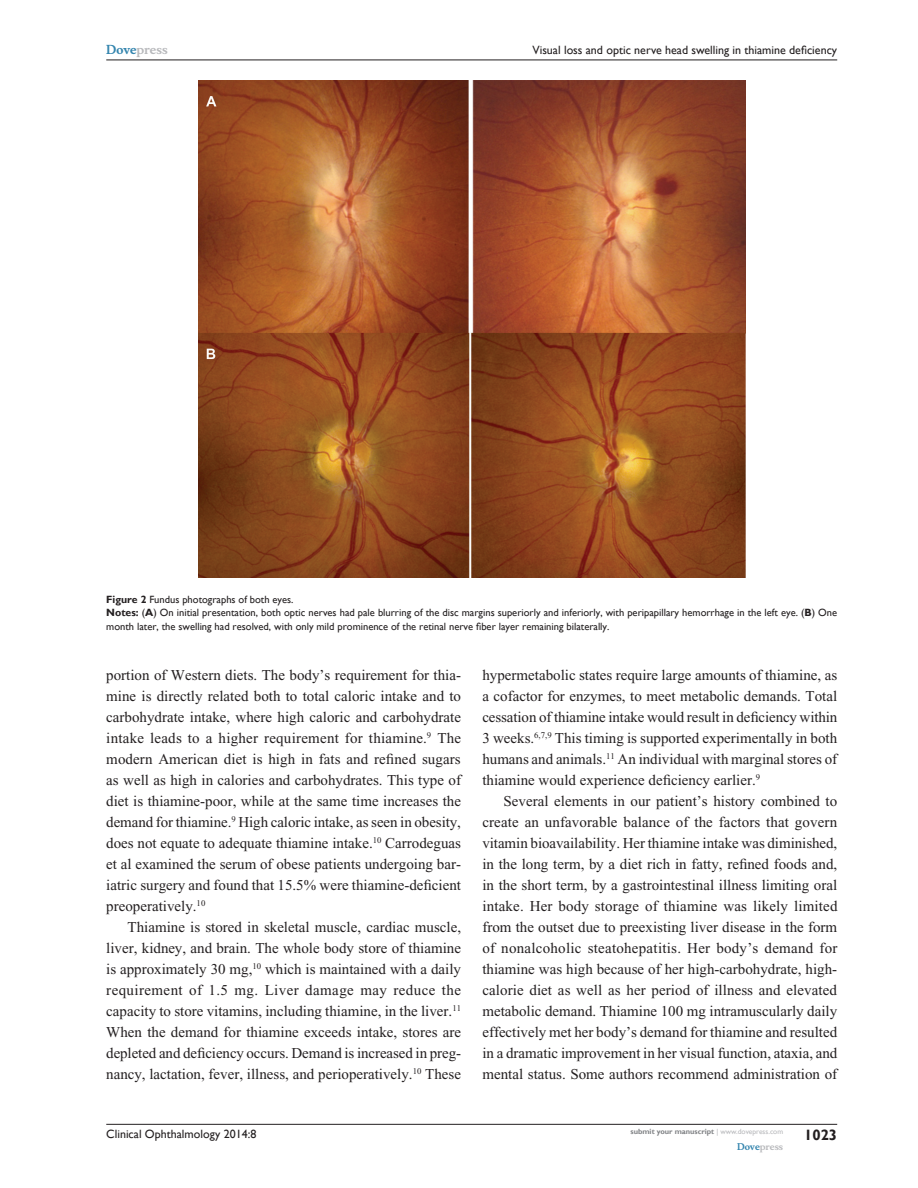
<style>
.page{position:relative;width:918px;height:1188px;background:#fff}
.page>*{position:absolute;margin:0;border:0;box-sizing:border-box;transform-origin:0 0}
.Tx{font:15px/21px "Times New Roman";color:#231f20;text-align:justify}
.RunFolio-R{font:700 15px "Gill Sans";color:#231f20}
.RunH-R{font:12px "Gill Sans";color:#231f20}
.RunF-R{font:12px "Gill Sans";color:#231f20}
.RunH-Brand-R{font:700 12px "Musee";color:#b8b9bc}
.FC{font:10.5px/13.5px "Gill Sans";color:#231f20}
.RunF-Brand-R{font:700 9px "Musee";color:#b8b9bc}
.RunF-SubmityourMS-R{font:700 7.5px "Gill Sans";color:#808285}
.s1{color:#3485ae}
.s2{font-weight:700}
.s3{font-weight:400;color:#b8b9bc}
</style>
<div class="page">
<hr style="left:106px;top:1124px;width:731px;height:1px;background:#231f20">
<hr style="left:106px;top:60px;width:731px;height:1px;background:#231f20">
<img style="left:198px;top:81px;width:547px;height:497px">
<p class="RunH-Brand-R" style="left:106px;top:43px;width:63px"><span class="s1">Dove</span>press</p>
<p class="RunH-R" style="left:532px;top:43px;width:306px">Visual loss and optic nerve head swelling in thiamine deficiency</p>
<p class="FC" style="left:106px;top:593px;width:189px"><span class="s2">Figure 2</span> Fundus photographs of both eyes.</p>
<p class="FC" style="left:106px;top:606px;width:732px"><span class="s2">Notes:</span> (<span class="s2">A</span>) On initial presentation, both optic nerves had pale blurring of the disc margins superiorly and inferiorly, with peripapillary hemorrhage in the left eye. (<span class="s2">B</span>) One month later, the swelling had resolved, with only mild prominence of the retinal nerve fiber layer remaining bilaterally.</p>
<p class="Tx" style="left:106px;top:665px;width:356px">portion of Western diets. The body’s requirement for thia&shy;mine is directly related both to total caloric intake and to carbohydrate intake, where high caloric and carbohydrate intake leads to a higher requirement for thiamine.<sup>9</sup> The modern American diet is high in fats and refined sugars as well as high in calories and carbohydrates. This type of diet is thiamine-poor, while at the same time increases the demand for thiamine.<sup>9</sup> High caloric intake, as seen in obesity, does not equate to adequate thiamine intake.<sup>10</sup> Carrodeguas et al examined the serum of obese patients undergoing bar&shy;iatric surgery and found that 15.5% were thiamine-deficient preoperatively.<sup>10</sup></p>
<p class="Tx" style="left:106px;top:917px;width:356px;text-indent:21px">Thiamine is stored in skeletal muscle, cardiac muscle, liver, kidney, and brain. The whole body store of thiamine is approximately 30 mg,<sup>10</sup> which is maintained with a daily requirement of 1.5 mg. Liver damage may reduce the capacity to store vitamins, including thiamine, in the liver.<sup>11<br></sup>When the demand for thiamine exceeds intake, stores are depleted and deficiency occurs. Demand is increased in preg&shy;nancy, lactation, fever, illness, and perioperatively.<sup>10</sup> These</p>
<p class="Tx" style="left:482px;top:665px;width:357px">hypermetabolic states require large amounts of thiamine, as a cofactor for enzymes, to meet metabolic demands. Total cessation of thiamine intake would result in deficiency within 3 weeks.<sup>6,7,9</sup> This timing is supported experimentally in both humans and animals.<sup>11</sup> An individual with marginal stores of thiamine would experience deficiency earlier.<sup>9</sup></p>
<p class="Tx" style="left:482px;top:791px;width:357px;text-indent:21px">Several elements in our patient’s history combined to create an unfavorable balance of the factors that govern vitamin bioavailability. Her thiamine intake was diminished, in the long term, by a diet rich in fatty, refined foods and, in the short term, by a gastrointestinal illness limiting oral intake. Her body storage of thiamine was likely limited from the outset due to preexisting liver disease in the form of nonalcoholic steatohepatitis. Her body’s demand for thiamine was high because of her high-carbohydrate, high&shy;calorie diet as well as her period of illness and elevated metabolic demand. Thiamine 100 mg intramuscularly daily effectively met her body’s demand for thiamine and resulted in a dramatic improvement in her visual function, ataxia, and mental status. Some authors recommend administration of</p>
<p class="RunF-R" style="left:106px;top:1127px;width:152px">Clinical Ophthalmology 2014:8</p>
<p class="RunF-SubmityourMS-R" style="left:631px;top:1127px;width:154px">submit your manuscript <span class="s3">| www.dovepress.com</span></p>
<p class="RunF-Brand-R" style="left:737px;top:1141px;width:48px"><span class="s1">Dove</span>press</p>
<p class="RunFolio-R" style="left:804px;top:1126px;width:35px">1023</p>
</div>
